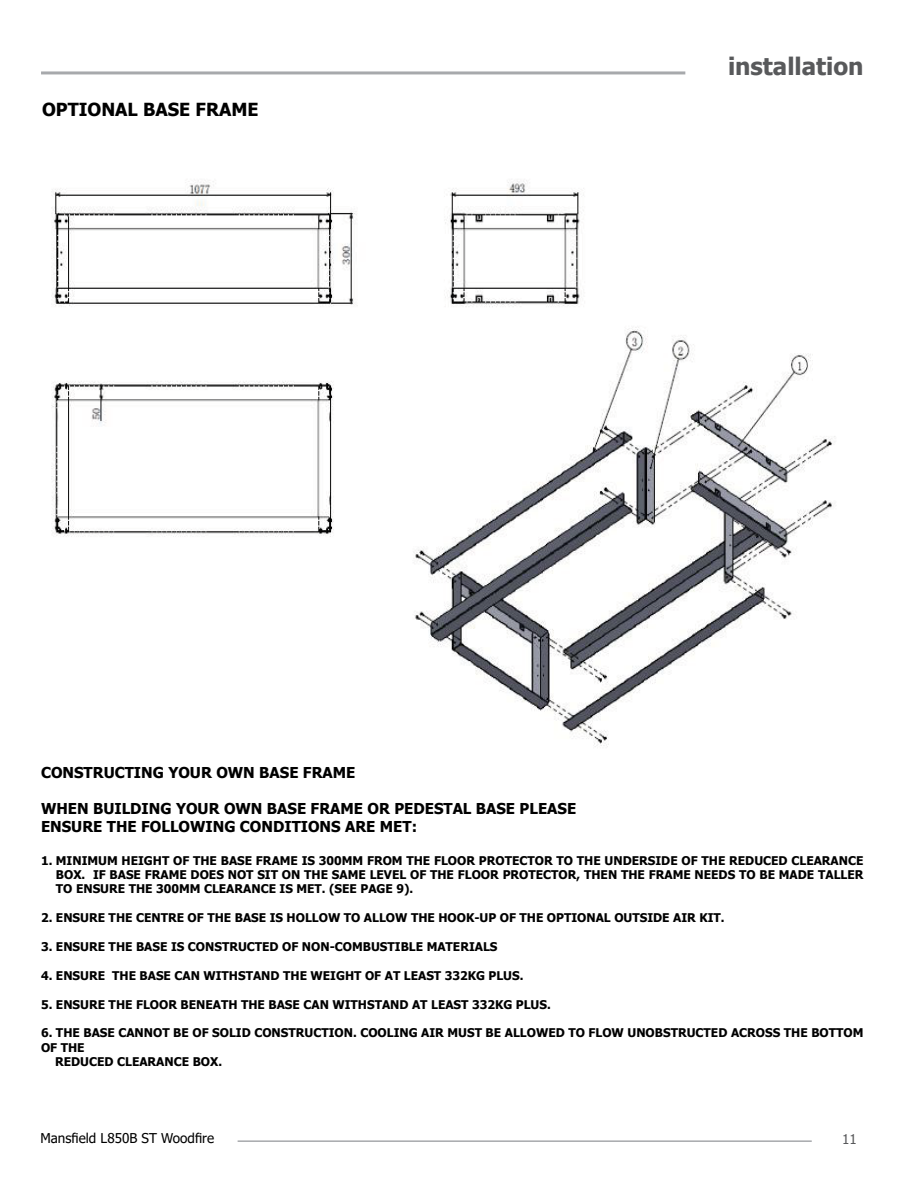
<style>
.page{position:relative;width:918px;height:1188px;background:#fff}
.page>*{position:absolute;margin:0;border:0;box-sizing:border-box;transform-origin:0 0}
.t1{font:700 24px "Tahoma";color:#58595b}
.t2{font:700 18px "Tahoma";color:#000}
.t3{font:700 15px/18px "Tahoma";color:#000}
.t4{font:13.5px "Tahoma";color:#000}
.t5{font:13.5px "Tahoma";color:#58595b}
.t6{font:700 12px/14.4px "Tahoma";color:#000;text-align:justify}
</style>
<div class="page">
<hr style="left:238px;top:1140px;width:574px;height:2px;background:#a7a9ac">
<hr style="left:41px;top:71px;width:644px;height:3px;background:#a7a9ac">
<img style="left:51px;top:180px;width:784px;height:567px">
<h2 class="t2" style="left:42px;top:97px;width:218px">OPTIONAL BASE FRAME</h2>
<h1 class="t1" style="left:728px;top:49px;width:137px">installation</h1>
<p class="t3" style="left:41px;top:764px;width:316px">CONSTRUCTING YOUR OWN BASE FRAME</p>
<p class="t3" style="left:41px;top:800px;width:537px">WHEN BUILDING YOUR OWN BASE FRAME OR PEDESTAL BASE PLEASE<br>ENSURE THE FOLLOWING CONDITIONS ARE MET:</p>
<p class="t6" style="left:56px;top:854px;width:809px;text-indent:-15px">1. MINIMUM HEIGHT OF THE BASE FRAME IS 300MM FROM THE FLOOR PROTECTOR TO THE UNDERSIDE OF THE REDUCED CLEARANCE BOX. IF BASE FRAME DOES NOT SIT ON THE SAME LEVEL OF THE FLOOR PROTECTOR, THEN THE FRAME NEEDS TO BE MADE TALLER TO ENSURE THE 300MM CLEARANCE IS MET. (SEE PAGE 9).</p>
<p class="t6" style="left:41px;top:911px;width:685px">2. ENSURE THE CENTRE OF THE BASE IS HOLLOW TO ALLOW THE HOOK-UP OF THE OPTIONAL OUTSIDE AIR KIT.</p>
<p class="t6" style="left:41px;top:940px;width:458px">3. ENSURE THE BASE IS CONSTRUCTED OF NON-COMBUSTIBLE MATERIALS</p>
<p class="t6" style="left:41px;top:969px;width:484px">4. ENSURE THE BASE CAN WITHSTAND THE WEIGHT OF AT LEAST 332KG PLUS.</p>
<p class="t6" style="left:41px;top:998px;width:511px">5. ENSURE THE FLOOR BENEATH THE BASE CAN WITHSTAND AT LEAST 332KG PLUS.</p>
<p class="t6" style="left:41px;top:1026px;width:824px">6. THE BASE CANNOT BE OF SOLID CONSTRUCTION. COOLING AIR MUST BE ALLOWED TO FLOW UNOBSTRUCTED ACROSS THE BOTTOM</p>
<p class="t6" style="left:41px;top:1041px;width:45px">OF THE</p>
<p class="t6" style="left:55px;top:1055px;width:169px">REDUCED CLEARANCE BOX.</p>
<p class="t4" style="left:40px;top:1129px;width:175px">Mansfield L850B ST Woodfire</p>
<p class="t5" style="left:842px;top:1130px;width:16px">11</p>
</div>
